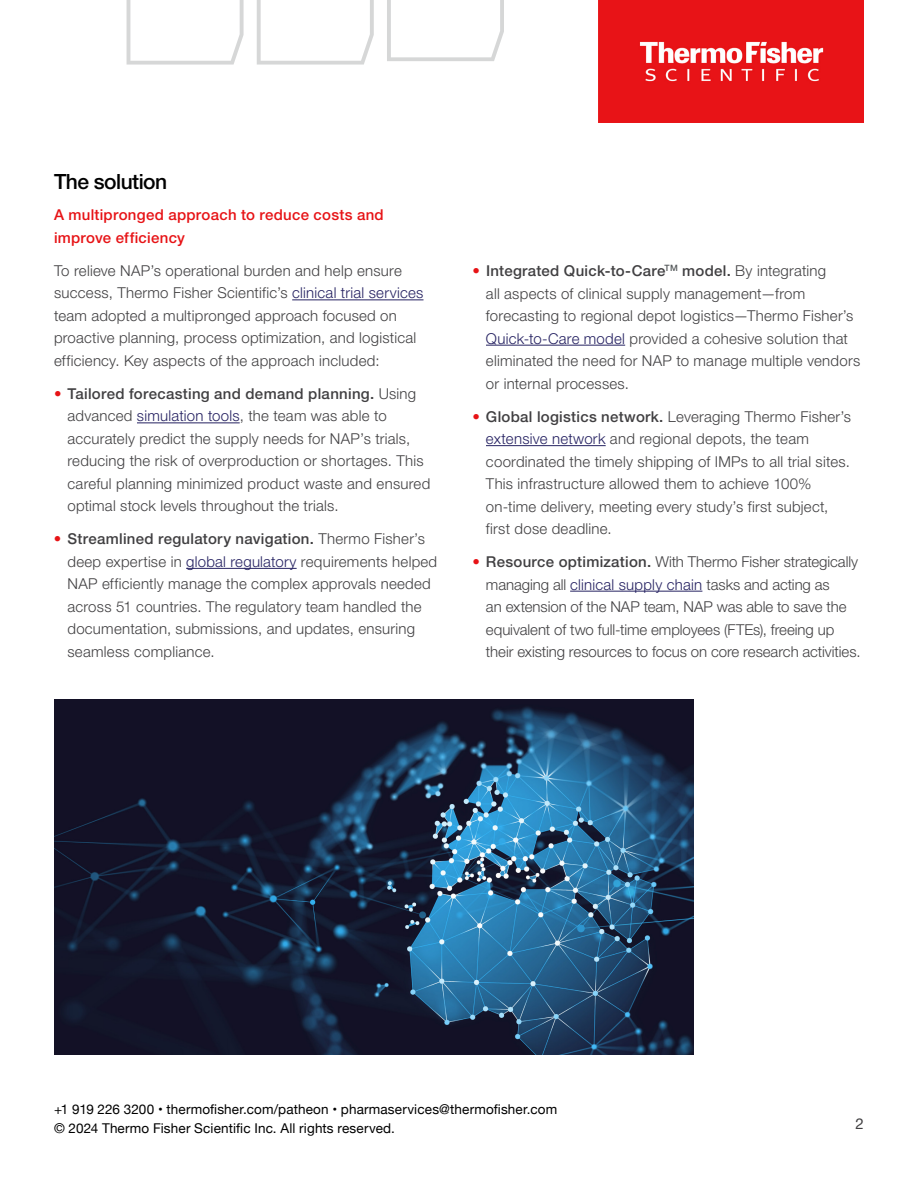
<style>
.page{position:relative;width:918px;height:1188px;background:#fff}
.page>*{position:absolute;margin:0;border:0;box-sizing:border-box;transform-origin:0 0}
.t1{font:500 21px "Helvetica Neue LTW1 G";letter-spacing:-.025em;color:#000}
.t2{font:300 15px/22.5px "Helvetica Neue LTW1 G";letter-spacing:.015em;color:#414042}
.t3{font:300 15px/22.5px "Helvetica Neue LTW1 G";letter-spacing:-.005em;color:#414042}
.t4{font:500 15px/22.5px "Helvetica Neue LTW1 G";letter-spacing:.02em;color:#e71316}
.t5{font:15px "Helvetica Neue LTW1 G";color:#414042}
.t6{font:13.5px/19.5px "Helvetica Neue";letter-spacing:.01em;color:#000}
.s1{color:#262262}
.s2{font-weight:500;color:#e71316}
.s3{font-weight:500}
</style>
<div class="page">
<hr style="left:292px;top:299px;width:132px;height:1px;background:#262262">
<hr style="left:137px;top:422px;width:103px;height:1px;background:#262262">
<hr style="left:186px;top:568px;width:111px;height:1px;background:#262262">
<hr style="left:486px;top:345px;width:139px;height:1px;background:#262262">
<hr style="left:486px;top:445px;width:120px;height:1px;background:#262262">
<hr style="left:570px;top:591px;width:132px;height:1px;background:#262262">
<img style="left:55px;top:699px;width:639px;height:355px">
<svg style="left:257px;top:0;width:117px;height:65px"></svg>
<svg style="left:127px;top:0;width:117px;height:65px"></svg>
<svg style="left:387px;top:0;width:117px;height:61px"></svg>
<img style="left:598px;top:0;width:266px;height:122px">
<h1 class="t1" style="left:54px;top:169px;width:115px">The solution</h1>
<p class="t4" style="left:54px;top:204px;width:331px">A multipronged approach to reduce costs and improve efficiency</p>
<p class="t2" style="left:54px;top:259px;width:371px">To relieve NAP’s operational burden and help ensure success, Thermo Fisher Scientific’s <span class="s1">clinical trial services </span>team adopted a multipronged approach focused on proactive planning, process optimization, and logistical efficiency. Key aspects of the approach included:</p>
<p class="t2" style="left:67px;top:382px;width:364px;text-indent:-13px"><span class="s2">•</span> <span class="s3">Tailored forecasting and demand planning.</span> Using advanced <span class="s1">simulation tools</span>, the team was able to accurately predict the supply needs for NAP’s trials, reducing the risk of overproduction or shortages. This careful planning minimized product waste and ensured optimal stock levels throughout the trials.</p>
<p class="t2" style="left:67px;top:528px;width:371px;text-indent:-14px"><span class="s2">•</span> <span class="s3">Streamlined regulatory navigation.</span> Thermo Fisher’s deep expertise in <span class="s1">global regulatory</span> requirements helped NAP efficiently manage the complex approvals needed across 51 countries. The regulatory team handled the documentation, submissions, and updates, ensuring seamless compliance.</p>
<p class="t2" style="left:486px;top:260px;width:376px;text-indent:-13px"><span class="s2">•</span> <span class="s3">Integrated Quick-to-Care</span><sup>TM</sup> <span class="s3">model.</span> By integrating<br>all aspects of clinical supply management—from forecasting to regional depot logistics—Thermo Fisher’s <span class="s1">Quick-to-Care model</span> provided a cohesive solution that eliminated the need for NAP to manage multiple vendors or internal processes.</p>
<p class="t2" style="left:486px;top:405px;width:367px;text-indent:-13px"><span class="s2">•</span> <span class="s3">Global logistics network.</span> Leveraging Thermo Fisher’s <span class="s1">extensive network</span> and regional depots, the team coordinated the timely shipping of IMPs to all trial sites.<br>This infrastructure allowed them to achieve 100% on-time delivery, meeting every study’s first subject, first dose deadline.</p>
<p class="t3" style="left:486px;top:551px;width:376px;text-indent:-13px"><span class="s2">•</span> <span class="s3">Resource optimization.</span> With Thermo Fisher strategically managing all <span class="s1">clinical supply chain</span> tasks and acting as<br>an extension of the NAP team, NAP was able to save the equivalent of two full-time employees (FTEs), freeing up their existing resources to focus on core research activities.</p>
<p class="t6" style="left:54px;top:1100px;width:505px">+1 919 226 3200 • thermofisher.com/patheon • pharmaservices@thermofisher.com © 2024 Thermo Fisher Scientific Inc. All rights reserved.</p>
<p class="t5" style="left:856px;top:1114px;width:10px">2</p>
</div>
